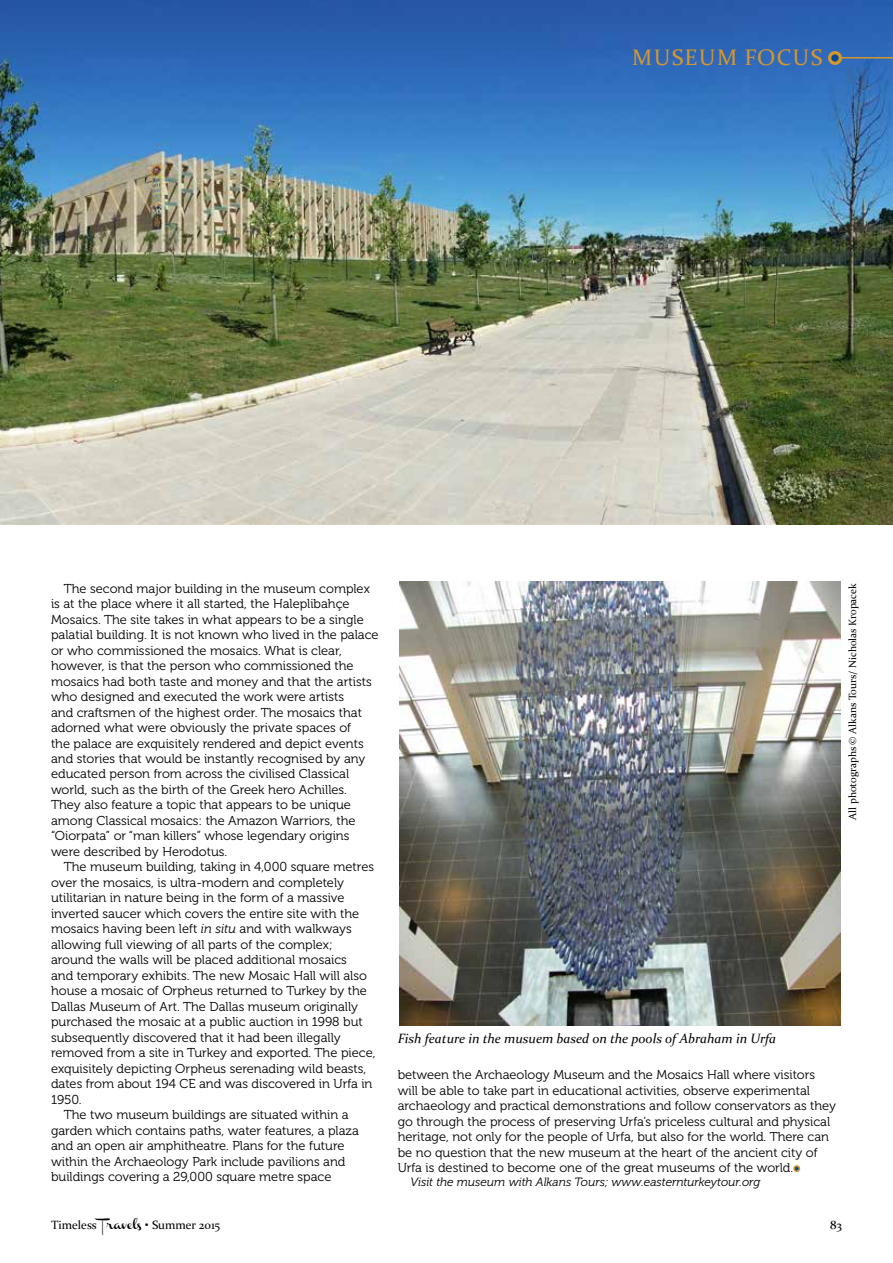
<style>
.page{position:relative;width:893px;height:1263px;background:#fff}
.page>*{position:absolute;margin:0;border:0;box-sizing:border-box;transform-origin:0 0}
.t1{font:22.5px "Constantia";letter-spacing:.06em;color:#d3972d}
.t2{font:italic 13.5px "Constantia";color:#000}
.t3{font:12.9px/15.5px "Museo 300";color:#000}
.t4{font:italic 12px "Museo 300";color:#000}
.t5{font:12px "Constantia";color:#000}
.t6{font:10.5px "Constantia";color:#000}
.s1{font-style:italic}
.s2{font-family:"Channel";font-size:9px}
</style>
<div class="page">
<img style="left:0;top:0;width:893px;height:524px">
<div style="left:793px;top:1165px;width:7px;height:7px;border:2px solid #d3972d;border-radius:50%"></div>
<img style="left:399px;top:581px;width:441px;height:445px">
<div style="left:830px;top:53px;width:10px;height:10px;background:#004b93;border-radius:50%"></div>
<div style="left:828px;top:51px;width:14px;height:14px;border:3px solid #d3972d;border-radius:50%"></div>
<hr style="left:839px;top:57px;width:54px;height:2px;background:#d3972d">
<h1 class="t1" style="left:632px;top:42px;width:192px">MUSEUM FOCUS</h1>
<p class="t3" style="left:51px;top:581px;width:329px;text-indent:13px">The second major building in the museum complex is at the place where it all started, the Haleplibahçe Mosaics. The site takes in what appears to be a single palatial building. It is not known who lived in the palace or who commissioned the mosaics. What is clear, however, is that the person who commissioned the mosaics had both taste and money and that the artists who designed and executed the work were artists<br>and craftsmen of the highest order. The mosaics that adorned what were obviously the private spaces of<br>the palace are exquisitely rendered and depict events and stories that would be instantly recognised by any educated person from across the civilised Classical world, such as the birth of the Greek hero Achilles.<br>They also feature a topic that appears to be unique among Classical mosaics: the Amazon Warriors, the “Oiorpata” or “man killers” whose legendary origins were described by Herodotus.</p>
<p class="t3" style="left:64px;top:859px;width:312px">The museum building, taking in 4,000 square metres</p>
<p class="t3" style="left:51px;top:875px;width:295px">over the mosaics, is ultra-modern and completely</p>
<p class="t3" style="left:51px;top:890px;width:295px">utilitarian in nature being in the form of a massive</p>
<p class="t3" style="left:51px;top:906px;width:310px">inverted saucer which covers the entire site with the</p>
<p class="t3" style="left:51px;top:921px;width:302px">mosaics having been left <span class="s1">in situ</span> and with walkways</p>
<p class="t3" style="left:51px;top:937px;width:283px">allowing full viewing of all parts of the complex;</p>
<p class="t3" style="left:51px;top:952px;width:297px">around the walls will be placed additional mosaics</p>
<p class="t3" style="left:51px;top:968px;width:317px">and temporary exhibits. The new Mosaic Hall will also</p>
<p class="t3" style="left:51px;top:983px;width:317px">house a mosaic of Orpheus returned to Turkey by the</p>
<p class="t3" style="left:51px;top:999px;width:309px">Dallas Museum of Art. The Dallas museum originally</p>
<p class="t3" style="left:51px;top:1014px;width:313px">purchased the mosaic at a public auction in 1998 but</p>
<p class="t3" style="left:51px;top:1030px;width:291px">subsequently discovered that it had been illegally</p>
<p class="t3" style="left:51px;top:1045px;width:326px">removed from a site in Turkey and exported. The piece,</p>
<p class="t3" style="left:51px;top:1061px;width:317px">exquisitely depicting Orpheus serenading wild beasts,</p>
<p class="t3" style="left:51px;top:1076px;width:323px">dates from about 194 CE and was discovered in Urfa in</p>
<p class="t3" style="left:51px;top:1092px;width:32px">1950.</p>
<p class="t3" style="left:64px;top:1107px;width:286px">The two museum buildings are situated within a</p>
<p class="t3" style="left:51px;top:1123px;width:309px">garden which contains paths, water features, a plaza</p>
<p class="t3" style="left:51px;top:1138px;width:295px">and an open air amphitheatre. Plans for the future</p>
<p class="t3" style="left:51px;top:1153px;width:296px">within the Archaeology Park include pavilions and</p>
<p class="t3" style="left:51px;top:1169px;width:282px">buildings covering a 29,000 square metre space</p>
<p class="t6" style="left:845px;top:820px;width:238px;rotate:-90deg">All photographs © Alkans Tours/ Nicholas Kropacek</p>
<p class="t2" style="left:398px;top:1029px;width:380px">Fish feature in the musuem based on the pools of Abraham in Urfa</p>
<p class="t3" style="left:398px;top:1067px;width:440px">between the Archaeology Museum and the Mosaics Hall where visitors will be able to take part in educational activities, observe experimental archaeology and practical demonstrations and follow conservators as they go through the process of preserving Urfa’s priceless cultural and physical heritage, not only for the people of Urfa, but also for the world. There can be no question that the new museum at the heart of the ancient city of Urfa is destined to become one of the great museums of the world.</p>
<p class="t4" style="left:410px;top:1176px;width:351px">Visit the museum with Alkans Tours; www.easternturkeytour.org</p>
<p class="t5" style="left:51px;top:1217px;width:171px">Timeless <span class="s2">Travels</span> • Summer 2015</p>
<p class="t5" style="left:830px;top:1217px;width:13px">83</p>
</div>
